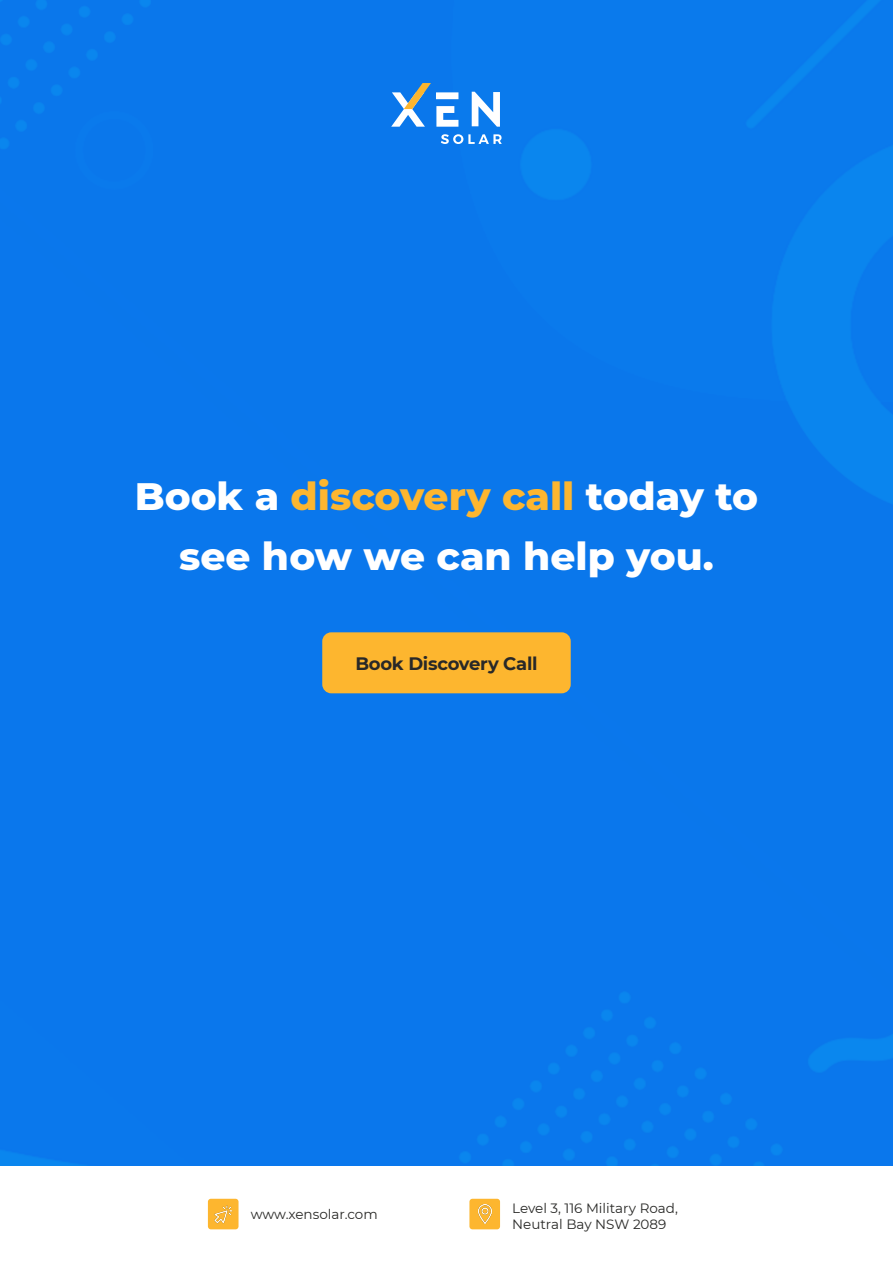
<style>
.page{position:relative;width:893px;height:1263px;background:#fff}
.page>*{position:absolute;margin:0;border:0;box-sizing:border-box;transform-origin:0 0}
.t1{font:800 39px/60px "Montserrat";color:#fff;text-align:center}
.t2{font:700 18px "Montserrat";letter-spacing:-.015em;color:#282828}
.t3{font:13.5px/16.2px "Montserrat";color:#282826}
.s1{color:#fdb62f}
</style>
<div class="page">
<div style="left:208px;top:1199px;width:31px;height:30px;background:#fdb62f;border-radius:3px"></div>
<img style="left:214px;top:1205px;width:18px;height:18px">
<div style="left:469px;top:1199px;width:31px;height:30px;background:#fdb62f;border-radius:3px"></div>
<img style="left:478px;top:1204px;width:14px;height:20px">
<div style="left:0;top:0;width:893px;height:1166px;background:#0a77ec"></div>
<svg style="left:472px;top:92px;width:28px;height:35px"></svg>
<svg style="left:391px;top:83px;width:67px;height:44px"></svg>
<svg style="left:441px;top:134px;width:61px;height:10px"></svg>
<div style="left:322px;top:632px;width:249px;height:61px;background:#fdb62f;border-radius:9px"></div>
<h1 class="t1" style="left:135px;top:464px;width:625px">Book a <span class="s1">discovery call</span> today to see how we can help you.</h1>
<h2 class="t2" style="left:355px;top:651px;width:184px">Book Discovery Call</h2>
<p class="t3" style="left:251px;top:1206px;width:128px">www.xensolar.com</p>
<p class="t3" style="left:512px;top:1199px;width:167px">Level 3, 116 Military Road,<br>Neutral Bay NSW 2089</p>
</div>
